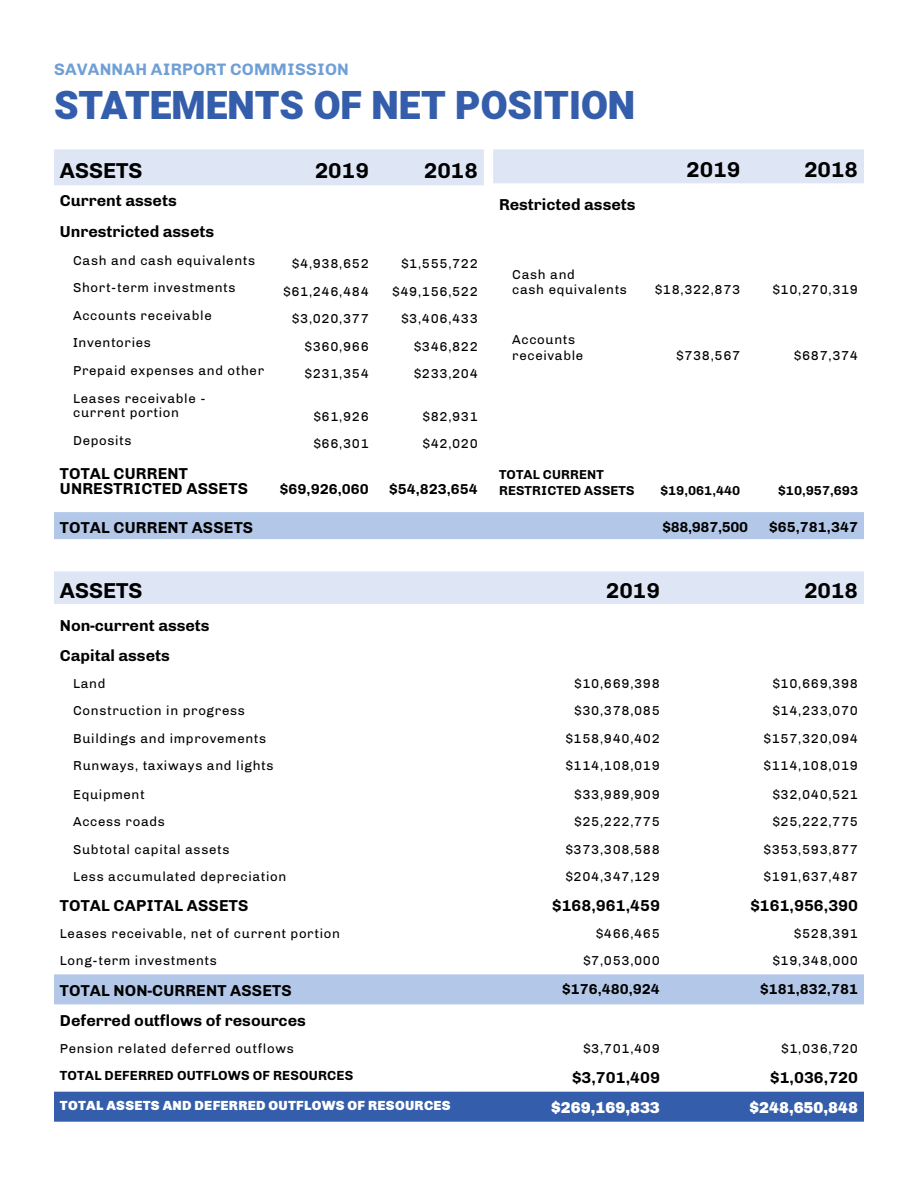
<style>
.page{position:relative;width:918px;height:1188px;background:#fff}
.page>*{position:absolute;margin:0;border:0;box-sizing:border-box;transform-origin:0 0}
.t1{font:900 39px "Heebo";color:#345eab}
.t2{font:700 22.05px "Chivo";color:#000}
.t3{font:700 16.95px "Chivo";letter-spacing:.01em;color:#6f9fd5}
.t4{font:700 16.2px/30.5px "Chivo";color:#000}
.t5{font:900 16.2px "Chivo";color:#fff}
.t6{font:700 14.7px "Chivo";color:#000}
.t7{font:900 13.5px "Chivo";letter-spacing:.02em;color:#fff}
.t8{font:700 13.5px "Chivo";letter-spacing:.01em;color:#000}
.t9{font:13.2px/15.9px "Chivo";letter-spacing:.05em;color:#000}
.t10{font:700 13.2px/15.9px "Chivo";letter-spacing:.01em;color:#000}
</style>
<div class="page">
<div style="left:54px;top:149px;width:430px;height:36px;background:#dee6f5"></div>
<div style="left:54px;top:571px;width:810px;height:33px;background:#dee6f5"></div>
<div style="left:54px;top:974px;width:810px;height:30px;background:#b3c8e8"></div>
<div style="left:54px;top:1092px;width:810px;height:30px;background:#345eab"></div>
<div style="left:54px;top:512px;width:810px;height:27px;background:#b3c8e8"></div>
<div style="left:493px;top:149px;width:371px;height:34px;background:#dee6f5"></div>
<p class="t3" style="left:54px;top:59px;width:296px">SAVANNAH AIRPORT COMMISSION</p>
<h1 class="t1" style="left:54px;top:78px;width:583px">STATEMENTS OF NET POSITION</h1>
<h2 class="t2" style="left:60px;top:157px;width:84px">ASSETS</h2>
<h2 class="t2" style="left:315px;top:157px;width:56px">2019</h2>
<h2 class="t2" style="left:424px;top:157px;width:56px">2018</h2>
<p class="t4" style="left:60px;top:186px;width:156px">Current assets<br>Unrestricted assets</p>
<p class="t9" style="left:73px;top:252px;width:183px">Cash and cash equivalents</p>
<p class="t9" style="left:292px;top:255px;width:78px">$4,938,652</p>
<p class="t9" style="left:401px;top:255px;width:78px">$1,555,722</p>
<p class="t9" style="left:73px;top:280px;width:164px">Short-term investments</p>
<p class="t9" style="left:283px;top:283px;width:87px">$61,246,484</p>
<p class="t9" style="left:393px;top:283px;width:87px">$49,156,522</p>
<p class="t9" style="left:73px;top:307px;width:140px">Accounts receivable</p>
<p class="t9" style="left:292px;top:311px;width:78px">$3,020,377</p>
<p class="t9" style="left:401px;top:311px;width:78px">$3,406,433</p>
<p class="t9" style="left:73px;top:335px;width:79px">Inventories</p>
<p class="t9" style="left:305px;top:338px;width:65px">$360,966</p>
<p class="t9" style="left:414px;top:338px;width:65px">$346,822</p>
<p class="t9" style="left:73px;top:363px;width:193px">Prepaid expenses and other</p>
<p class="t9" style="left:305px;top:366px;width:65px">$231,354</p>
<p class="t9" style="left:414px;top:366px;width:65px">$233,204</p>
<p class="t9" style="left:73px;top:391px;width:134px;line-height:14.7px">Leases receivable - current portion</p>
<p class="t9" style="left:314px;top:408px;width:57px">$61,926</p>
<p class="t9" style="left:423px;top:408px;width:57px">$82,931</p>
<p class="t9" style="left:73px;top:433px;width:60px">Deposits</p>
<p class="t9" style="left:314px;top:436px;width:57px">$66,301</p>
<p class="t9" style="left:423px;top:436px;width:57px">$42,020</p>
<p class="t4" style="left:60px;top:466px;width:189px;line-height:14.7px">TOTAL CURRENT<br>UNRESTRICTED ASSETS</p>
<p class="t6" style="left:280px;top:480px;width:90px">$69,926,060</p>
<p class="t6" style="left:389px;top:480px;width:90px">$54,823,654</p>
<p class="t4" style="left:499px;top:190px;width:138px">Restricted assets</p>
<p class="t9" style="left:512px;top:266px;width:116px">Cash and<br>cash equivalents</p>
<p class="t9" style="left:512px;top:331px;width:73px">Accounts receivable</p>
<p class="t10" style="left:499px;top:467px;width:137px">TOTAL CURRENT<br>RESTRICTED ASSETS</p>
<h2 class="t2" style="left:686px;top:156px;width:56px">2019</h2>
<h2 class="t2" style="left:804px;top:157px;width:56px">2018</h2>
<p class="t9" style="left:655px;top:282px;width:87px">$18,322,873</p>
<p class="t9" style="left:773px;top:282px;width:87px">$10,270,319</p>
<p class="t9" style="left:676px;top:347px;width:65px">$738,567</p>
<p class="t9" style="left:794px;top:347px;width:65px">$687,374</p>
<p class="t10" style="left:660px;top:483px;width:82px">$19,061,440</p>
<p class="t10" style="left:778px;top:483px;width:82px">$10,957,693</p>
<p class="t4" style="left:60px;top:512px;width:195px">TOTAL CURRENT ASSETS</p>
<p class="t6" style="left:662px;top:518px;width:87px">$88,987,500</p>
<p class="t6" style="left:769px;top:518px;width:90px">$65,781,347</p>
<h2 class="t2" style="left:60px;top:578px;width:84px">ASSETS</h2>
<h2 class="t2" style="left:606px;top:578px;width:56px">2019</h2>
<h2 class="t2" style="left:804px;top:578px;width:56px">2018</h2>
<p class="t4" style="left:60px;top:610px;width:151px;line-height:30px">Non-current assets<br>Capital assets</p>
<p class="t9" style="left:73px;top:676px;width:34px">Land</p>
<p class="t9" style="left:575px;top:676px;width:87px">$10,669,398</p>
<p class="t9" style="left:773px;top:676px;width:87px">$10,669,398</p>
<p class="t9" style="left:73px;top:703px;width:173px">Construction in progress</p>
<p class="t9" style="left:575px;top:703px;width:87px">$30,378,085</p>
<p class="t9" style="left:773px;top:703px;width:87px">$14,233,070</p>
<p class="t9" style="left:73px;top:730px;width:195px">Buildings and improvements</p>
<p class="t9" style="left:566px;top:730px;width:96px">$158,940,402</p>
<p class="t9" style="left:764px;top:730px;width:96px">$157,320,094</p>
<p class="t9" style="left:73px;top:758px;width:202px">Runways, taxiways and lights</p>
<p class="t9" style="left:566px;top:758px;width:96px">$114,108,019</p>
<p class="t9" style="left:764px;top:758px;width:96px">$114,108,019</p>
<p class="t9" style="left:73px;top:787px;width:73px">Equipment</p>
<p class="t9" style="left:575px;top:787px;width:87px">$33,989,909</p>
<p class="t9" style="left:773px;top:787px;width:87px">$32,040,521</p>
<p class="t9" style="left:73px;top:814px;width:93px">Access roads</p>
<p class="t9" style="left:575px;top:814px;width:87px">$25,222,775</p>
<p class="t9" style="left:773px;top:814px;width:87px">$25,222,775</p>
<p class="t9" style="left:73px;top:841px;width:158px">Subtotal capital assets</p>
<p class="t9" style="left:566px;top:841px;width:96px">$373,308,588</p>
<p class="t9" style="left:764px;top:841px;width:96px">$353,593,877</p>
<p class="t9" style="left:73px;top:869px;width:215px">Less accumulated depreciation</p>
<p class="t9" style="left:566px;top:869px;width:96px">$204,347,129</p>
<p class="t9" style="left:764px;top:869px;width:96px">$191,637,487</p>
<p class="t4" style="left:60px;top:890px;width:190px">TOTAL CAPITAL ASSETS</p>
<p class="t4" style="left:552px;top:890px;width:109px">$168,961,459</p>
<p class="t4" style="left:750px;top:890px;width:109px">$161,956,390</p>
<p class="t9" style="left:60px;top:926px;width:282px">Leases receivable, net of current portion</p>
<p class="t9" style="left:596px;top:926px;width:65px">$466,465</p>
<p class="t9" style="left:794px;top:926px;width:65px">$528,391</p>
<p class="t9" style="left:60px;top:953px;width:159px">Long-term investments</p>
<p class="t9" style="left:583px;top:953px;width:78px">$7,053,000</p>
<p class="t9" style="left:773px;top:953px;width:87px">$19,348,000</p>
<p class="t4" style="left:60px;top:975px;width:233px">TOTAL NON-CURRENT ASSETS</p>
<p class="t6" style="left:562px;top:980px;width:99px">$176,480,924</p>
<p class="t6" style="left:760px;top:980px;width:99px">$181,832,781</p>
<p class="t4" style="left:60px;top:1005px;width:248px">Deferred outflows of resources</p>
<p class="t9" style="left:60px;top:1040px;width:235px">Pension related deferred outflows</p>
<p class="t9" style="left:583px;top:1040px;width:78px">$3,701,409</p>
<p class="t9" style="left:782px;top:1040px;width:78px">$1,036,720</p>
<p class="t8" style="left:60px;top:1068px;width:295px">TOTAL DEFERRED OUTFLOWS OF RESOURCES</p>
<p class="t4" style="left:572px;top:1062px;width:89px">$3,701,409</p>
<p class="t4" style="left:770px;top:1062px;width:89px">$1,036,720</p>
<p class="t7" style="left:60px;top:1098px;width:392px">TOTAL ASSETS AND DEFERRED OUTFLOWS OF RESOURCES</p>
<p class="t5" style="left:551px;top:1098px;width:110px">$269,169,833</p>
<p class="t5" style="left:749px;top:1098px;width:110px">$248,650,848</p>
</div>
